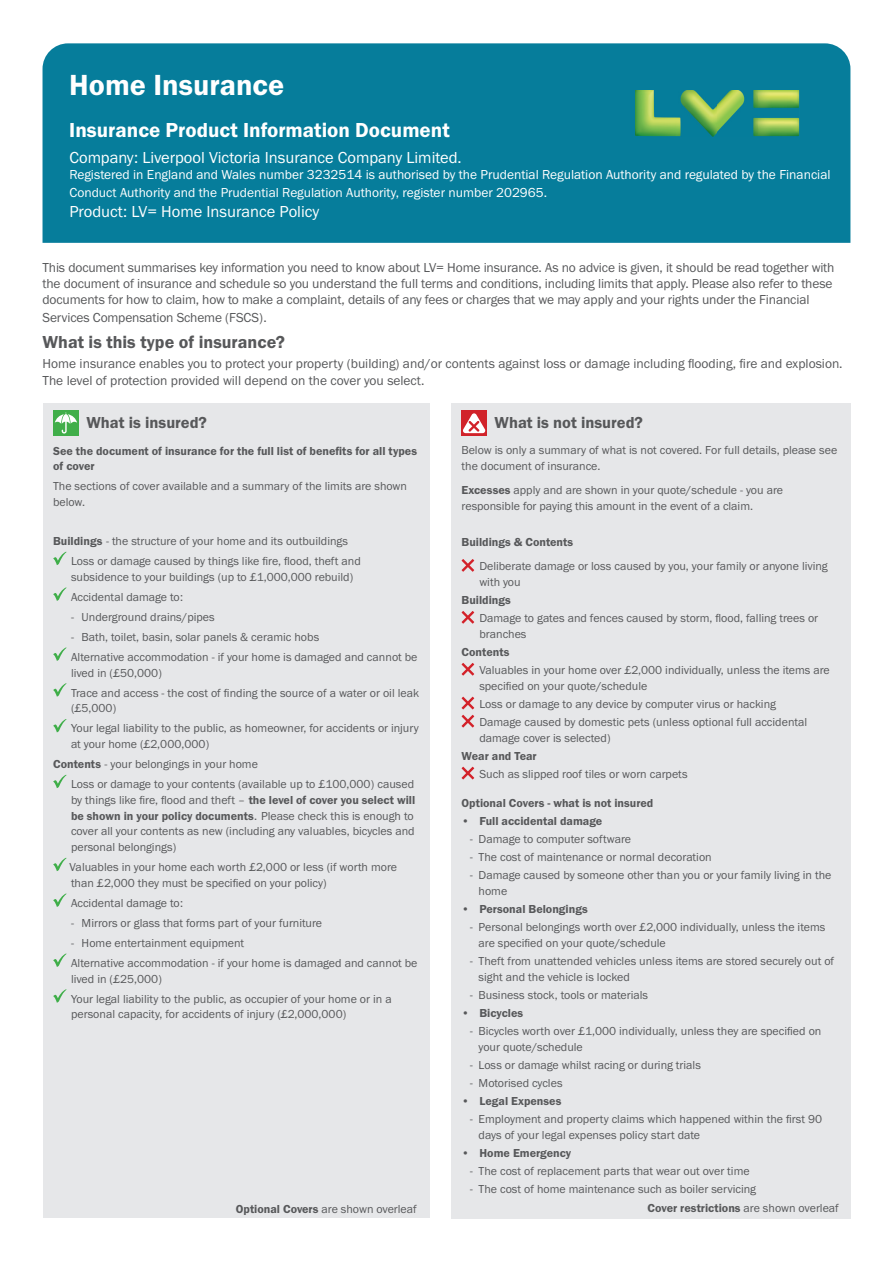
<style>
.page{position:relative;width:893px;height:1263px;background:#fff}
.page>*{position:absolute;margin:0;border:0;box-sizing:border-box;transform-origin:0 0}
.t1{font:30.15px "Franklin Gothic URW Dem";color:#fff}
.t2{font:21px "Franklin Gothic URW Dem";color:#fff}
.t3{font:18px "Franklin Gothic URW Dem";color:#57585a}
.t4{font:16.5px "Franklin Gothic URW Boo";color:#fff}
.t5{font:16.5px "Franklin Gothic URW Dem";color:#57585a}
.t6{font:13.5px/16.2px "Franklin Gothic URW Boo";letter-spacing:-.01em;color:#57585a}
.t7{font:13.5px/18px "Franklin Gothic URW Boo";color:#fff}
.t8{font:12px/15.8px "Franklin Gothic URW Boo";color:#57585a}
.t9{font:12px/15.8px "Franklin Gothic URW Dem";color:#57585a}
.s1{font-family:"Franklin Gothic URW Dem"}
.s2{font-family:"ITC Franklin Gothic Std"}
.s3{font-family:"Franklin Gothic URW Boo"}
</style>
<div class="page">
<div style="left:43px;top:404px;width:386px;height:814px;background:#e6e7e9"></div>
<div style="left:451px;top:403px;width:399px;height:815px;background:#e6e7e9"></div>
<div style="left:43px;top:43px;width:807px;height:200px;background:#067d9b"></div>
<svg style="left:53px;top:552px;width:14px;height:13px"></svg>
<svg style="left:53px;top:587px;width:14px;height:14px"></svg>
<svg style="left:53px;top:647px;width:14px;height:14px"></svg>
<svg style="left:53px;top:683px;width:14px;height:14px"></svg>
<svg style="left:53px;top:719px;width:14px;height:13px"></svg>
<svg style="left:53px;top:775px;width:14px;height:13px"></svg>
<svg style="left:53px;top:858px;width:14px;height:13px"></svg>
<svg style="left:53px;top:893px;width:14px;height:14px"></svg>
<svg style="left:53px;top:953px;width:14px;height:14px"></svg>
<svg style="left:53px;top:989px;width:14px;height:14px"></svg>
<div style="left:53px;top:410px;width:26px;height:25px;background:#40ae49"></div>
<svg style="left:55px;top:412px;width:22px;height:21px"></svg>
<div style="left:461px;top:410px;width:26px;height:26px;background:linear-gradient(to right,#d12229,#d1242b)"></div>
<svg style="left:463px;top:413px;width:22px;height:20px"></svg>
<svg style="left:462px;top:559px;width:12px;height:13px"></svg>
<svg style="left:462px;top:611px;width:12px;height:13px"></svg>
<svg style="left:462px;top:663px;width:12px;height:12px"></svg>
<svg style="left:462px;top:697px;width:12px;height:12px"></svg>
<svg style="left:462px;top:715px;width:12px;height:12px"></svg>
<svg style="left:462px;top:767px;width:12px;height:12px"></svg>
<img style="left:635px;top:90px;width:164px;height:47px">
<h1 class="t1" style="left:69px;top:66px;width:216px">Home Insurance</h1>
<h2 class="t2" style="left:69px;top:117px;width:382px">Insurance Product Information Document</h2>
<h3 class="t4" style="left:69px;top:147px;width:394px">Company: Liverpool Victoria Insurance Company Limited.</h3>
<p class="t7" style="left:69px;top:165px;width:763px">Registered in England and Wales number 3232514 is authorised by the Prudential Regulation Authority and regulated by the Financial<br>Conduct Authority and the Prudential Regulation Authority, register number 202965.</p>
<h3 class="t4" style="left:69px;top:201px;width:251px">Product: LV= Home Insurance Policy</h3>
<p class="t6" style="left:43px;top:259px;width:793px">This document summarises key information you need to know about LV= Home insurance. As no advice is given, it should be read together with the document of insurance and schedule so you understand the full terms and conditions, including limits that apply. Please also refer to these documents for how to claim, how to make a complaint, details of any fees or charges that we may apply and your rights under the Financial</p>
<p class="t6" style="left:43px;top:309px;width:226px">Services Compensation Scheme (FSCS).</p>
<h3 class="t3" style="left:43px;top:331px;width:244px">What is this type of insurance?</h3>
<p class="t6" style="left:43px;top:355px;width:802px">Home insurance enables you to protect your property (building) and/or contents against loss or damage including flooding, fire and explosion.<br>The level of protection provided will depend on the cover you select.</p>
<h3 class="t5" style="left:87px;top:412px;width:122px">What is insured?</h3>
<h3 class="t5" style="left:495px;top:412px;width:150px">What is not insured?</h3>
<p class="t8" style="left:462px;top:442px;width:377px">Below is only a summary of what is not covered. For full details, please see the document of insurance.</p>
<p class="t8" style="left:462px;top:482px;width:323px"><span class="s1">Excesses</span> apply and are shown in your quote/schedule - you are responsible for paying this amount in the event of a claim.</p>
<p class="t9" style="left:462px;top:534px;width:113px">Buildings &amp; Contents</p>
<p class="t8" style="left:479px;top:558px;width:350px">Deliberate damage or loss caused by you, your family or anyone living with you</p>
<p class="t9" style="left:462px;top:592px;width:51px">Buildings</p>
<p class="t8" style="left:479px;top:610px;width:340px">Damage to gates and fences caused by storm, flood, falling trees or branches</p>
<p class="t9" style="left:462px;top:644px;width:49px">Contents</p>
<p class="t8" style="left:479px;top:662px;width:352px">Valuables in your home over £2,000 individually, unless the items are specified on your quote/schedule</p>
<p class="t8" style="left:479px;top:695px;width:329px;line-height:18.1px">Loss or damage to any device by computer virus or hacking<br>Damage caused by domestic pets (unless optional full accidental</p>
<p class="t8" style="left:479px;top:730px;width:133px">damage cover is selected)</p>
<p class="t9" style="left:462px;top:748px;width:77px">Wear and Tear</p>
<p class="t8" style="left:479px;top:766px;width:210px">Such as slipped roof tiles or worn carpets</p>
<p class="t9" style="left:462px;top:795px;width:193px">Optional Covers - what is not insured</p>
<p class="t9" style="left:462px;top:813px;width:142px">• Full accidental damage</p>
<p class="t8" style="left:470px;top:831px;width:162px"><span class="s2">-</span> Damage to computer software</p>
<p class="t8" style="left:470px;top:849px;width:243px"><span class="s2">-</span> The cost of maintenance or normal decoration</p>
<p class="t8" style="left:479px;top:867px;width:354px;text-indent:-9px"><span class="s2">-</span> Damage caused by someone other than you or your family living in the home</p>
<p class="t9" style="left:462px;top:901px;width:128px">• Personal Belongings</p>
<p class="t8" style="left:479px;top:919px;width:348px;text-indent:-9px"><span class="s2">-</span> Personal belongings worth over £2,000 individually, unless the items are specified on your quote/schedule</p>
<p class="t8" style="left:479px;top:953px;width:357px;text-indent:-9px"><span class="s2">-</span> Theft from unattended vehicles unless items are stored securely out of sight and the vehicle is locked</p>
<p class="t8" style="left:470px;top:987px;width:180px"><span class="s2">-</span> Business stock, tools or materials</p>
<p class="t9" style="left:462px;top:1005px;width:63px">• Bicycles</p>
<p class="t8" style="left:479px;top:1023px;width:344px;text-indent:-9px"><span class="s2">-</span> Bicycles worth over £1,000 individually, unless they are specified on your quote/schedule</p>
<p class="t8" style="left:470px;top:1057px;width:232px"><span class="s2">-</span> Loss or damage whilst racing or during trials</p>
<p class="t8" style="left:470px;top:1075px;width:94px"><span class="s2">-</span> Motorised cycles</p>
<p class="t9" style="left:462px;top:1093px;width:101px">• Legal Expenses</p>
<p class="t8" style="left:479px;top:1111px;width:345px;text-indent:-9px"><span class="s2">-</span> Employment and property claims which happened within the first 90 days of your legal expenses policy start date</p>
<p class="t9" style="left:462px;top:1145px;width:111px">• Home Emergency</p>
<p class="t8" style="left:470px;top:1163px;width:281px"><span class="s2">-</span> The cost of replacement parts that wear out over time</p>
<p class="t8" style="left:470px;top:1181px;width:287px"><span class="s2">-</span> The cost of home maintenance such as boiler servicing</p>
<p class="t8" style="left:236px;top:1200px;width:182px"><span class="s1">Optional Covers</span> are shown overleaf</p>
<p class="t9" style="left:648px;top:1200px;width:193px">Cover restrictions <span class="s3">are shown overleaf</span></p>
<p class="t9" style="left:53px;top:442px;width:365px">See the document of insurance for the full list of benefits for all types of cover</p>
<p class="t8" style="left:53px;top:478px;width:355px">The sections of cover available and a summary of the limits are shown below.</p>
<p class="t8" style="left:71px;top:531px;width:291px;line-height:20px;text-indent:-18px"><span class="s1">Buildings</span> - the structure of your home and its outbuildings<br>Loss or damage caused by things like fire, flood, theft and</p>
<p class="t8" style="left:71px;top:567px;width:284px;line-height:20px">subsidence to your buildings (up to £1,000,000 rebuild)<br>Accidental damage to:</p>
<p class="t8" style="left:71px;top:609px;width:145px">- Underground drains/pipes</p>
<p class="t8" style="left:71px;top:627px;width:348px;line-height:20px">- Bath, toilet, basin, solar panels &amp; ceramic hobs<br>Alternative accommodation - if your home is damaged and cannot be</p>
<p class="t8" style="left:71px;top:662px;width:350px;line-height:20px">lived in (£50,000)<br>Trace and access - the cost of finding the source of a water or oil leak</p>
<p class="t8" style="left:71px;top:698px;width:349px;line-height:20px">(£5,000)<br>Your legal liability to the public, as homeowner, for accidents or injury</p>
<p class="t8" style="left:71px;top:736px;width:140px">at your home (£2,000,000)</p>
<p class="t8" style="left:53px;top:756px;width:206px"><span class="s1">Contents</span> - your belongings in your home</p>
<p class="t8" style="left:71px;top:776px;width:345px">Loss or damage to your contents (available up to £100,000) caused</p>
<p class="t8" style="left:71px;top:792px;width:346px">by things like fire, flood and theft – <span class="s1">the level of cover you select will</span></p>
<p class="t9" style="left:71px;top:807px;width:344px">be shown in your policy documents<span class="s2">.</span> <span class="s3">Please check this is enough to</span></p>
<p class="t8" style="left:71px;top:823px;width:345px">cover all your contents as new (including any valuables, bicycles and personal belongings)</p>
<p class="t8" style="left:70px;top:859px;width:329px">Valuables in your home each worth £2,000 or less (if worth more than £2,000 they must be specified on your policy)</p>
<p class="t8" style="left:71px;top:895px;width:114px">Accidental damage to:</p>
<p class="t8" style="left:71px;top:915px;width:253px">- Mirrors or glass that forms part of your furniture</p>
<p class="t8" style="left:71px;top:933px;width:348px;line-height:20px">- Home entertainment equipment<br>Alternative accommodation - if your home is damaged and cannot be</p>
<p class="t8" style="left:71px;top:968px;width:322px;line-height:20px">lived in (£25,000)<br>Your legal liability to the public, as occupier of your home or in a</p>
<p class="t8" style="left:71px;top:1006px;width:277px">personal capacity, for accidents of injury (£2,000,000)</p>
</div>
